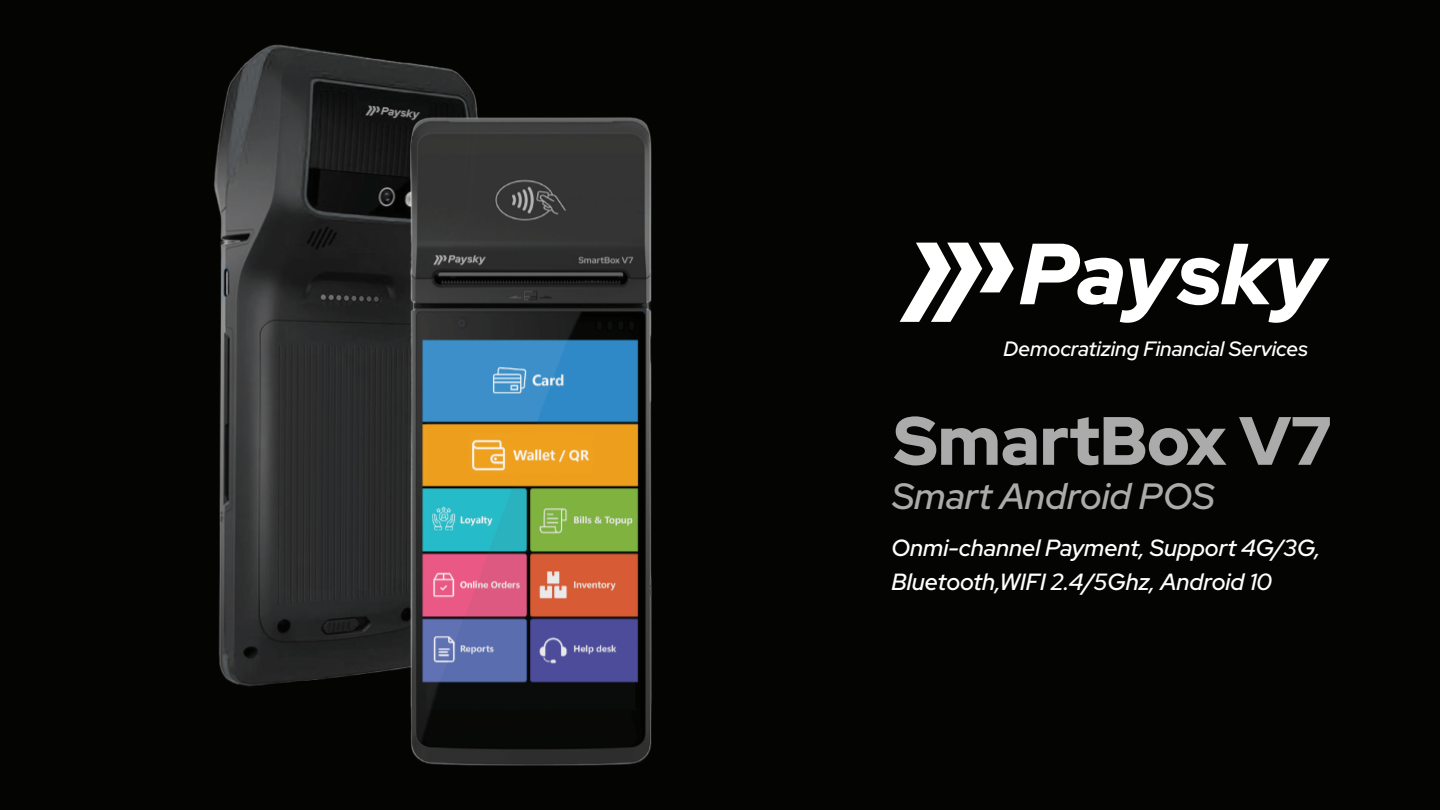
<style>
.page{position:relative;width:1440px;height:810px;background:#040503}
.page>*{position:absolute;margin:0;border:0;box-sizing:border-box;transform-origin:0 0}
.t1{font:900 68.18px "Red Hat Display";color:#ababab}
.t2{font:italic 600 36.53px "Red Hat Display";color:#ababab}
.t3{font:italic 500 23.4px/33.6px "Red Hat Display";color:#fff}
.t4{font:italic 600 20.7px "Red Hat Display";color:#fff}
</style>
<div class="page">
<img style="left:214px;top:44px;width:249px;height:643px">
<img style="left:274px;top:78px;width:378px;height:688px">
<svg style="left:900px;top:243px;width:114px;height:79px"></svg>
<svg style="left:1020px;top:244px;width:310px;height:79px"></svg>
<p class="t4" style="left:1004px;top:335px;width:306px">Democratizing Financial Services</p>
<h1 class="t1" style="left:894px;top:396px;width:441px">SmartBox V7</h1>
<h2 class="t2" style="left:892px;top:472px;width:324px">Smart Android POS</h2>
<p class="t3" style="left:891px;top:531px;width:431px">Onmi-channel Payment, Support 4G/3G,<br>Bluetooth,WIFI 2.4/5Ghz, Android 10</p>
</div>
